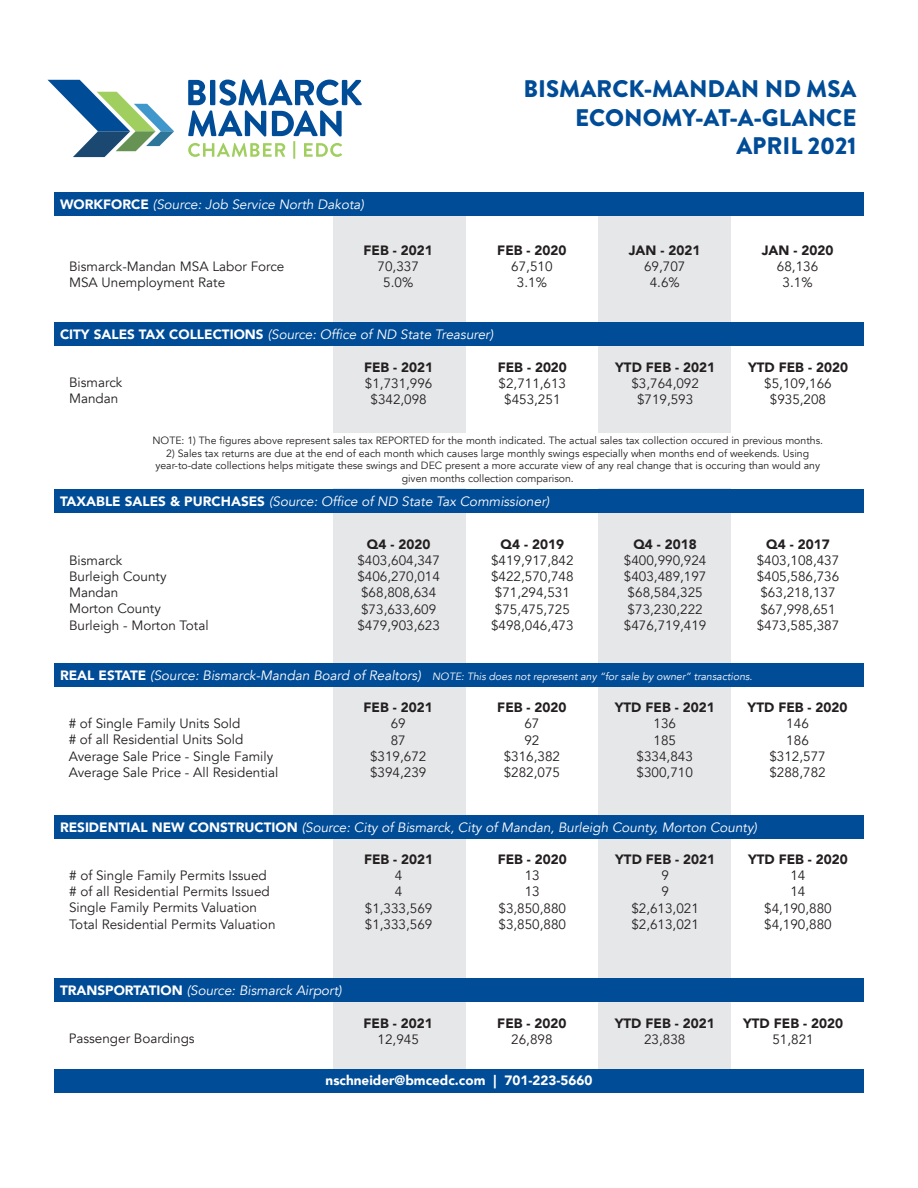
<style>
.page{position:relative;width:918px;height:1188px;background:#fff}
.page>*{position:absolute;margin:0;border:0;box-sizing:border-box;transform-origin:0 0}
.t1{font:900 24px "Brandon Grotesque";color:#004c97}
.t2{font:13.5px/16.2px "Avenir";color:#231f20}
.t3{font:italic 13.5px "Avenir";color:#fff}
.t4{font:900 13.5px "Avenir";color:#231f20}
.t5{font:900 13.5px "Avenir";color:#fff}
.t6{font:10.5px/12.6px "Avenir";color:#231f20;text-align:center}
.t7{font:italic 10.5px "Avenir";color:#fff}
.s1{font-weight:900;font-style:normal}
.s2{font-weight:900;font-style:normal;font-size:13.5px}
.s3{font-size:13.5px}
</style>
<div class="page">
<div style="left:598px;top:216px;width:133px;height:862px;background:#e6e7e9"></div>
<div style="left:333px;top:216px;width:133px;height:862px;background:#e6e7e9"></div>
<svg style="left:188px;top:80px;width:174px;height:79px"></svg>
<svg style="left:48px;top:80px;width:126px;height:77px"></svg>
<div style="left:54px;top:192px;width:810px;height:24px;background:#004c97"></div>
<div style="left:54px;top:322px;width:810px;height:24px;background:#004c97"></div>
<div style="left:54px;top:489px;width:810px;height:24px;background:#004c97"></div>
<div style="left:54px;top:663px;width:810px;height:24px;background:#004c97"></div>
<div style="left:54px;top:815px;width:810px;height:24px;background:#004c97"></div>
<div style="left:54px;top:979px;width:810px;height:23px;background:#004c97"></div>
<div style="left:135px;top:434px;width:702px;height:54px;background:#fff"></div>
<div style="left:54px;top:1069px;width:810px;height:23px;background:#004c97"></div>
<p class="t3" style="left:60px;top:196px;width:306px"><span class="s1">WORKFORCE</span> (Source: Job Service North Dakota)</p>
<p class="t2" style="left:69px;top:259px;width:217px">Bismarck-Mandan MSA Labor Force</p>
<p class="t2" style="left:69px;top:275px;width:158px">MSA Unemployment Rate</p>
<p class="t4" style="left:364px;top:238px;width:71px">FEB - 2021</p>
<p class="t2" style="left:378px;top:258px;width:43px;text-align:center">70,337<br>5.0%</p>
<p class="t1" style="left:524px;top:71px;width:334px">BISMARCK-MANDAN ND MSA</p>
<p class="t1" style="left:575px;top:100px;width:283px">ECONOMY-AT-A-GLANCE</p>
<p class="t1" style="left:736px;top:129px;width:122px">APRIL 2021</p>
<p class="t4" style="left:497px;top:238px;width:71px">FEB - 2020</p>
<p class="t2" style="left:511px;top:258px;width:43px">67,510</p>
<p class="t2" style="left:517px;top:275px;width:32px">3.1%</p>
<p class="t4" style="left:629px;top:238px;width:73px">JAN - 2021</p>
<p class="t2" style="left:644px;top:258px;width:43px;text-align:center">69,707<br>4.6%</p>
<p class="t4" style="left:762px;top:238px;width:73px">JAN - 2020</p>
<p class="t2" style="left:777px;top:258px;width:43px">68,136</p>
<p class="t2" style="left:783px;top:275px;width:32px">3.1%</p>
<p class="t3" style="left:60px;top:326px;width:435px"><span class="s1">CITY SALES TAX COLLECTIONS</span> (Source: Office of ND State Treasurer)</p>
<p class="t2" style="left:69px;top:374px;width:55px">Bismarck</p>
<p class="t2" style="left:69px;top:390px;width:51px">Mandan</p>
<p class="t4" style="left:364px;top:355px;width:71px">FEB - 2021</p>
<p class="t2" style="left:365px;top:375px;width:69px">$1,731,996</p>
<p class="t2" style="left:371px;top:391px;width:58px">$342,098</p>
<p class="t4" style="left:498px;top:355px;width:71px">FEB - 2020</p>
<p class="t2" style="left:499px;top:375px;width:69px">$2,711,613</p>
<p class="t2" style="left:504px;top:391px;width:58px">$453,251</p>
<p class="t4" style="left:615px;top:355px;width:101px">YTD FEB - 2021</p>
<p class="t2" style="left:631px;top:375px;width:69px">$3,764,092</p>
<p class="t2" style="left:637px;top:391px;width:58px">$719,593</p>
<p class="t4" style="left:748px;top:355px;width:101px">YTD FEB - 2020</p>
<p class="t2" style="left:764px;top:375px;width:69px">$5,109,166</p>
<p class="t2" style="left:770px;top:391px;width:58px">$935,208</p>
<p class="t6" style="left:152px;top:434px;width:672px">NOTE: 1) The figures above represent sales tax REPORTED for the month indicated. The actual sales tax collection occured in previous months.</p>
<p class="t6" style="left:166px;top:447px;width:644px">2) Sales tax returns are due at the end of each month which causes large monthly swings especially when months end of weekends. Using</p>
<p class="t6" style="left:155px;top:460px;width:666px">year-to-date collections helps mitigate these swings and DEC present a more accurate view of any real change that is occuring than would any given months collection comparison.</p>
<p class="t3" style="left:60px;top:493px;width:491px"><span class="s1">TAXABLE SALES &amp; PURCHASES</span> (Source: Office of ND State Tax Commissioner)</p>
<p class="t2" style="left:69px;top:552px;width:55px">Bismarck</p>
<p class="t2" style="left:69px;top:568px;width:99px">Burleigh County</p>
<p class="t2" style="left:69px;top:585px;width:51px">Mandan</p>
<p class="t2" style="left:69px;top:601px;width:93px">Morton County</p>
<p class="t2" style="left:69px;top:617px;width:141px">Burleigh - Morton Total</p>
<p class="t4" style="left:367px;top:532px;width:65px">Q4 - 2020</p>
<p class="t2" style="left:357px;top:552px;width:84px">$403,604,347</p>
<p class="t2" style="left:357px;top:569px;width:84px">$406,270,014</p>
<p class="t2" style="left:357px;top:585px;width:84px">$68,808,634 $73,633,609 $479,903,623</p>
<p class="t4" style="left:501px;top:532px;width:65px">Q4 - 2019</p>
<p class="t2" style="left:491px;top:552px;width:84px">$419,917,842</p>
<p class="t2" style="left:491px;top:569px;width:84px">$422,570,748 $71,294,531 $75,475,725 $498,046,473</p>
<p class="t4" style="left:633px;top:532px;width:65px">Q4 - 2018</p>
<p class="t2" style="left:624px;top:552px;width:84px">$400,990,924</p>
<p class="t2" style="left:624px;top:569px;width:84px">$403,489,197</p>
<p class="t2" style="left:624px;top:585px;width:84px">$68,584,325 $73,230,222 $476,719,419</p>
<p class="t4" style="left:766px;top:532px;width:65px">Q4 - 2017</p>
<p class="t2" style="left:757px;top:552px;width:84px">$403,108,437</p>
<p class="t2" style="left:757px;top:569px;width:84px">$405,586,736</p>
<p class="t2" style="left:757px;top:585px;width:84px">$63,218,137 $67,998,651 $473,585,387</p>
<p class="t7" style="left:60px;top:670px;width:694px"><span class="s2">REAL ESTATE</span> <span class="s3">(Source: Bismarck-Mandan Board of Realtors)</span> NOTE: This does not represent any “for sale by owner” transactions.</p>
<p class="t2" style="left:69px;top:716px;width:173px"># of Single Family Units Sold</p>
<p class="t2" style="left:69px;top:732px;width:176px"># of all Residential Units Sold</p>
<p class="t2" style="left:69px;top:748px;width:206px">Average Sale Price - Single Family</p>
<p class="t2" style="left:69px;top:764px;width:211px">Average Sale Price - All Residential</p>
<p class="t4" style="left:364px;top:696px;width:71px">FEB - 2021</p>
<p class="t2" style="left:391px;top:716px;width:17px">69</p>
<p class="t2" style="left:370px;top:732px;width:58px;text-align:center">87 $319,672</p>
<p class="t2" style="left:370px;top:764px;width:58px">$394,239</p>
<p class="t4" style="left:497px;top:696px;width:71px">FEB - 2020</p>
<p class="t2" style="left:524px;top:716px;width:17px">67</p>
<p class="t2" style="left:524px;top:732px;width:17px">92</p>
<p class="t2" style="left:504px;top:748px;width:58px">$316,382</p>
<p class="t2" style="left:504px;top:764px;width:58px">$282,075</p>
<p class="t4" style="left:615px;top:696px;width:101px">YTD FEB - 2021</p>
<p class="t2" style="left:654px;top:716px;width:24px">136</p>
<p class="t2" style="left:637px;top:732px;width:58px;text-align:center">185 $334,843</p>
<p class="t2" style="left:637px;top:764px;width:58px">$300,710</p>
<p class="t4" style="left:748px;top:696px;width:101px">YTD FEB - 2020</p>
<p class="t2" style="left:786px;top:716px;width:24px">146</p>
<p class="t2" style="left:786px;top:732px;width:24px">186</p>
<p class="t2" style="left:769px;top:748px;width:58px">$312,577</p>
<p class="t2" style="left:769px;top:764px;width:58px">$288,782</p>
<p class="t3" style="left:60px;top:819px;width:699px"><span class="s1">RESIDENTIAL NEW CONSTRUCTION</span> (Source: City of Bismarck, City of Mandan, Burleigh County, Morton County)</p>
<p class="t2" style="left:69px;top:868px;width:199px"># of Single Family Permits Issued</p>
<p class="t2" style="left:69px;top:884px;width:202px"># of all Residential Permits Issued</p>
<p class="t2" style="left:69px;top:900px;width:189px">Single Family Permits Valuation</p>
<p class="t2" style="left:69px;top:916px;width:208px">Total Residential Permits Valuation</p>
<p class="t3" style="left:60px;top:983px;width:283px"><span class="s1">TRANSPORTATION</span> (Source: Bismarck Airport)</p>
<p class="t4" style="left:364px;top:848px;width:71px">FEB - 2021</p>
<p class="t2" style="left:395px;top:868px;width:9px">4</p>
<p class="t2" style="left:395px;top:884px;width:9px">4</p>
<p class="t2" style="left:365px;top:900px;width:69px">$1,333,569</p>
<p class="t2" style="left:365px;top:916px;width:69px">$1,333,569</p>
<p class="t4" style="left:498px;top:848px;width:71px">FEB - 2020</p>
<p class="t2" style="left:525px;top:868px;width:17px">13<br>13</p>
<p class="t2" style="left:499px;top:900px;width:69px">$3,850,880</p>
<p class="t2" style="left:499px;top:916px;width:69px">$3,850,880</p>
<p class="t4" style="left:615px;top:848px;width:101px">YTD FEB - 2021</p>
<p class="t2" style="left:661px;top:868px;width:9px">9</p>
<p class="t2" style="left:661px;top:884px;width:9px">9</p>
<p class="t2" style="left:631px;top:900px;width:69px">$2,613,021</p>
<p class="t2" style="left:631px;top:916px;width:69px">$2,613,021</p>
<p class="t4" style="left:748px;top:848px;width:101px">YTD FEB - 2020</p>
<p class="t2" style="left:790px;top:868px;width:17px">14<br>14</p>
<p class="t2" style="left:764px;top:900px;width:69px">$4,190,880</p>
<p class="t2" style="left:764px;top:916px;width:69px">$4,190,880</p>
<p class="t4" style="left:364px;top:1011px;width:71px">FEB - 2021</p>
<p class="t2" style="left:378px;top:1031px;width:43px">12,945</p>
<p class="t4" style="left:497px;top:1011px;width:71px">FEB - 2020</p>
<p class="t2" style="left:511px;top:1031px;width:43px">26,898</p>
<p class="t4" style="left:615px;top:1011px;width:101px">YTD FEB - 2021</p>
<p class="t2" style="left:644px;top:1031px;width:43px">23,838</p>
<p class="t4" style="left:743px;top:1011px;width:101px">YTD FEB - 2020</p>
<p class="t2" style="left:69px;top:1030px;width:128px">Passenger Boardings</p>
<p class="t2" style="left:772px;top:1031px;width:43px">51,821</p>
<p class="t5" style="left:326px;top:1069px;width:268px">nschneider@bmcedc.com | 701-223-5660</p>
</div>
